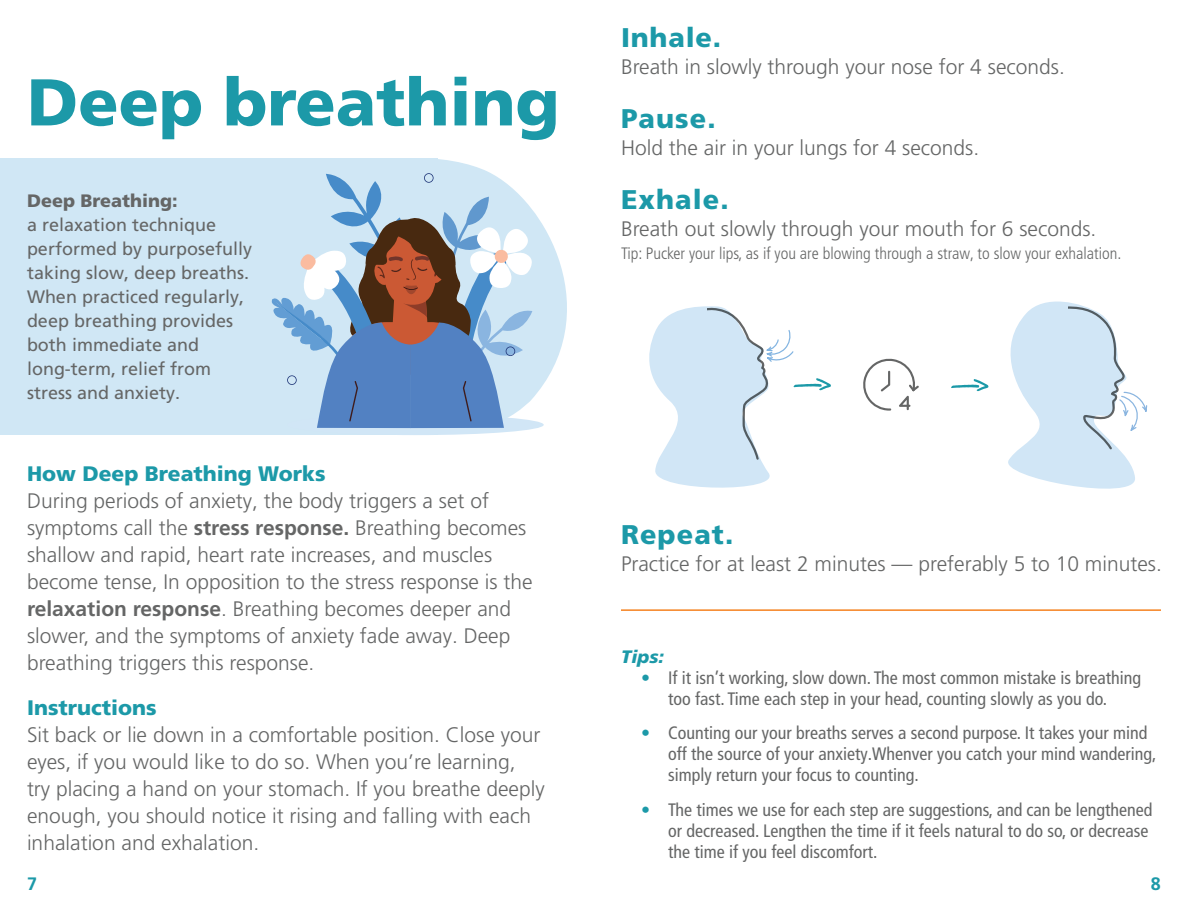
<style>
.page{position:relative;width:1188px;height:918px;background:#fff}
.page>*{position:absolute;margin:0;border:0;box-sizing:border-box;transform-origin:0 0}
.t1{font:900 66px "Frutiger LT Pro";color:#1c99a8}
.t2{font:900 27px "Frutiger LT Pro";letter-spacing:.04em;color:#1c99a8}
.t3{font:300 21px/27px "Frutiger LT Pro";color:#656666}
.t4{font:900 21px "Frutiger LT Pro";color:#1c99a8}
.t5{font:condensed 18px/21px "Frutiger LT Pro";color:#656666}
.t6{font:18px/24px "Frutiger LT Pro";color:#656666}
.t7{font:900 18px "Frutiger LT Pro";color:#656666}
.t8{font:italic 900 18px "Frutiger LT Pro";color:#1c99a8}
.t9{font:700 18px "Frutiger LT Pro";color:#1c99a8}
.t10{font:300 condensed 16.5px "Frutiger LT Pro";color:#656666}
.s1{font-weight:700}
.s2{font-weight:300;font-stretch:normal;color:#1c99a8}
</style>
<div class="page">
<svg style="left:1008px;top:301px;width:140px;height:188px"></svg>
<div style="left:0;top:158px;width:438px;height:277px;background:#d0e7f5"></div>
<svg style="left:438px;top:159px;width:129px;height:276px"></svg>
<svg style="left:271px;top:173px;width:262px;height:259px"></svg>
<hr style="left:621px;top:609px;width:540px;height:2px;background:#f58220">
<svg style="left:649px;top:306px;width:182px;height:182px"></svg>
<svg style="left:951px;top:379px;width:37px;height:13px"></svg>
<svg style="left:863px;top:358px;width:56px;height:53px"></svg>
<p class="t1" style="left:27px;top:62px;width:534px">Deep breathing</p>
<p class="t7" style="left:27px;top:190px;width:152px">Deep Breathing:</p>
<p class="t6" style="left:27px;top:213px;width:227px">a relaxation technique performed by purposefully taking slow, deep breaths.<br>When practiced regularly, deep breathing provides both immediate and long-term, relief from stress and anxiety.</p>
<p class="t4" style="left:27px;top:461px;width:300px">How Deep Breathing Works</p>
<p class="t3" style="left:27px;top:487px;width:507px">During periods of anxiety, the body triggers a set of symptoms call the <span class="s1">stress response.</span> Breathing becomes shallow and rapid, heart rate increases, and muscles become tense, In opposition to the stress response is the</p>
<p class="t3" style="left:27px;top:595px;width:486px;text-align:justify"><span class="s1">relaxation response</span>. Breathing becomes deeper and slower, and the symptoms of anxiety fade away. Deep breathing triggers this response.</p>
<p class="t4" style="left:27px;top:695px;width:131px">Instructions</p>
<p class="t3" style="left:27px;top:722px;width:519px">Sit back or lie down in a comfortable position. Close your eyes, if you would like to do so. When you’re learning,<br>try placing a hand on your stomach. If you breathe deeply enough, you should notice it rising and falling with each inhalation and exhalation.</p>
<p class="t2" style="left:621px;top:21px;width:102px">Inhale.</p>
<p class="t3" style="left:621px;top:54px;width:445px">Breath in slowly through your nose for 4 seconds.</p>
<p class="t2" style="left:621px;top:102px;width:96px">Pause.</p>
<p class="t3" style="left:621px;top:135px;width:360px">Hold the air in your lungs for 4 seconds.</p>
<p class="t2" style="left:621px;top:183px;width:109px">Exhale.</p>
<p class="t3" style="left:621px;top:216px;width:477px">Breath out slowly through your mouth for 6 seconds.</p>
<p class="t10" style="left:621px;top:244px;width:502px">Tip: Pucker your lips, as if you are blowing through a straw, to slow your exhalation.</p>
<p class="t2" style="left:621px;top:518px;width:114px">Repeat.</p>
<p class="t3" style="left:621px;top:551px;width:542px">Practice for at least 2 minutes — preferably 5 to 10 minutes.</p>
<p class="t8" style="left:621px;top:646px;width:44px">Tips:</p>
<p class="t5" style="left:641px;top:667px;width:501px;text-align:center"><span class="s2">•</span> If it isn’t working, slow down. The most common mistake is breathing too fast. Time each step in your head, counting slowly as you do.</p>
<p class="t5" style="left:668px;top:722px;width:490px;text-indent:-27px"><span class="s2">•</span> Counting our your breaths serves a second purpose. It takes your mind off the source of your anxiety.Whenver you catch your mind wandering, simply return your focus to counting.</p>
<p class="t5" style="left:668px;top:799px;width:486px;text-indent:-27px"><span class="s2">•</span> The times we use for each step are suggestions, and can be lengthened or decreased. Lengthen the time if it feels natural to do so, or decrease the time if you feel discomfort.</p>
<p class="t9" style="left:27px;top:874px;width:12px">7</p>
<p class="t9" style="left:1151px;top:874px;width:12px">8</p>
</div>
